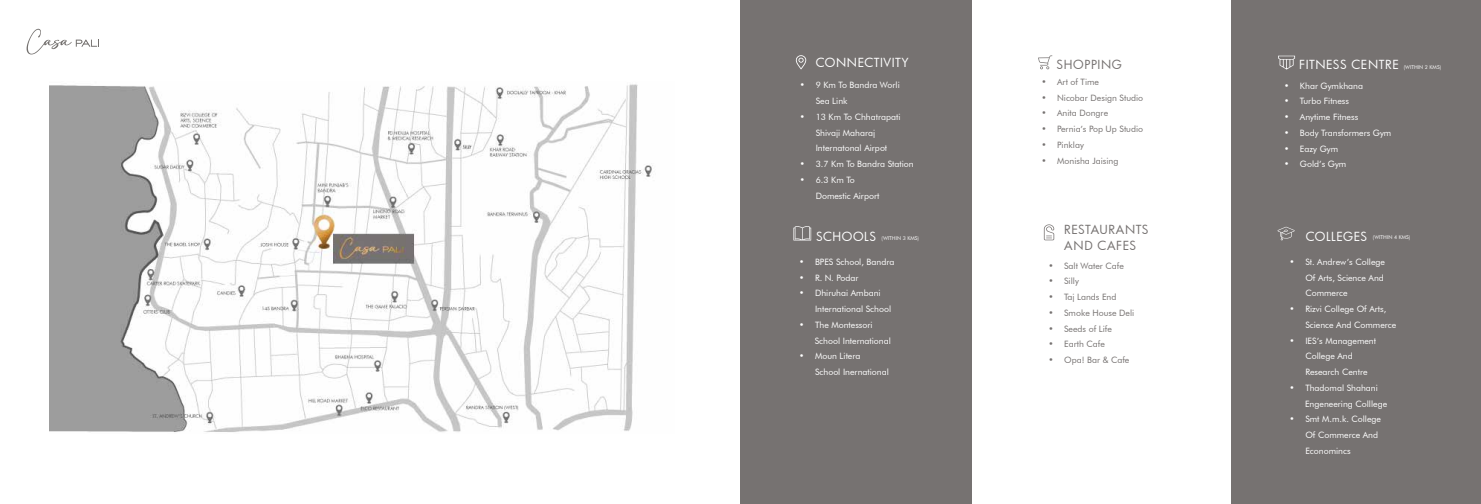
<style>
.page{position:relative;width:1481px;height:504px;background:#fff}
.page>*{position:absolute;margin:0;border:0;box-sizing:border-box;transform-origin:0 0}
.t1{font:12.25px "Futura";letter-spacing:.05em;color:#fff}
.t2{font:12.25px/15.8px "Futura";letter-spacing:.05em;color:#767271}
.t3{font:8.75px/15.8px "Futura BT";color:#fff}
.t4{font:8.75px "Futura BT";color:#767271}
.t5{font:5.25px "Futura BT";color:#fff}
.s1{font-family:"Futura"}
</style>
<div class="page">
<div style="left:740px;top:0;width:232px;height:504px;background:#767271"></div>
<div style="left:1231px;top:0;width:249px;height:504px;background:#767271"></div>
<svg style="left:1277px;top:227px;width:17px;height:13px"></svg>
<svg style="left:1278px;top:56px;width:17px;height:14px"></svg>
<svg style="left:795px;top:55px;width:11px;height:14px"></svg>
<svg style="left:793px;top:226px;width:18px;height:14px"></svg>
<svg style="left:1044px;top:224px;width:10px;height:16px"></svg>
<svg style="left:1038px;top:55px;width:14px;height:14px"></svg>
<svg style="left:27px;top:29px;width:72px;height:25px"></svg>
<img style="left:50px;top:84px;width:603px;height:348px">
<h1 class="t1" style="left:815px;top:54px;width:95px">CONNECTIVITY</h1>
<p class="t3" style="left:815px;top:77px;width:86px;text-indent:-16px"><span class="s1">•</span> 9 Km To Bandra Worli<br>Sea Link</p>
<p class="t3" style="left:815px;top:109px;width:86px;text-indent:-16px"><span class="s1">•</span> 13 Km To Chhatrapati<br>Shivaji Maharaj<br>Internatonal Airpot</p>
<p class="t3" style="left:800px;top:156px;width:115px"><span class="s1">•</span> 3.7 Km To Bandra Station</p>
<p class="t3" style="left:815px;top:172px;width:65px;text-indent:-16px"><span class="s1">•</span> 6.3 Km To<br>Domestic Airport</p>
<h1 class="t2" style="left:1056px;top:57px;width:67px">SHOPPING</h1>
<p class="t4" style="left:1041px;top:76px;width:59px"><span class="s1">•</span> Art of Time</p>
<p class="t4" style="left:1041px;top:92px;width:103px"><span class="s1">•</span> Nicobar Design Studio</p>
<p class="t4" style="left:1041px;top:108px;width:68px"><span class="s1">•</span> Anita Dongre</p>
<p class="t4" style="left:1041px;top:124px;width:103px"><span class="s1">•</span> Pernia’s Pop Up Studio</p>
<p class="t4" style="left:1041px;top:139px;width:44px"><span class="s1">•</span> Pinklay</p>
<p class="t4" style="left:1041px;top:155px;width:79px"><span class="s1">•</span> Monisha Jaising</p>
<h1 class="t1" style="left:1299px;top:57px;width:101px">FITNESS CENTRE</h1>
<p class="t3" style="left:1284px;top:77px;width:80px"><span class="s1">•</span> Khar Gymkhana</p>
<p class="t3" style="left:1284px;top:93px;width:66px"><span class="s1">•</span> Turbo Fitness</p>
<p class="t3" style="left:1284px;top:109px;width:75px"><span class="s1">•</span> Anytime Fitness</p>
<p class="t3" style="left:1284px;top:125px;width:109px"><span class="s1">•</span> Body Transformers Gym</p>
<p class="t3" style="left:1284px;top:140px;width:55px"><span class="s1">•</span> Eazy Gym</p>
<p class="t3" style="left:1284px;top:156px;width:64px"><span class="s1">•</span> Gold’s Gym</p>
<p class="t5" style="left:1403px;top:64px;width:39px">(WITHIN 2 KMS)</p>
<h1 class="t2" style="left:1064px;top:222px;width:86px">RESTAURANTS<br>AND CAFES</h1>
<h1 class="t1" style="left:816px;top:228px;width:62px">SCHOOLS</h1>
<p class="t5" style="left:1373px;top:234px;width:39px">(WITHIN 4 KMS)</p>
<h1 class="t1" style="left:1305px;top:228px;width:63px">COLLEGES</h1>
<p class="t5" style="left:881px;top:235px;width:39px">(WITHIN 3 KMS)</p>
<p class="t3" style="left:799px;top:254px;width:97px"><span class="s1">•</span> BPES School, Bandra</p>
<p class="t3" style="left:799px;top:270px;width:61px"><span class="s1">•</span> R. N. Podar</p>
<p class="t3" style="left:815px;top:285px;width:78px;text-indent:-16px"><span class="s1">•</span> Dhiruhai Ambani<br>International School</p>
<p class="t3" style="left:815px;top:317px;width:78px;text-indent:-15px"><span class="s1">•</span> The Montessori<br>School International</p>
<p class="t3" style="left:815px;top:348px;width:75px;text-indent:-16px"><span class="s1">•</span> Moun Litera<br>School Inernational</p>
<p class="t4" style="left:1048px;top:260px;width:77px"><span class="s1">•</span> Salt Water Cafe</p>
<p class="t4" style="left:1048px;top:276px;width:32px"><span class="s1">•</span> Silly</p>
<p class="t4" style="left:1048px;top:292px;width:70px"><span class="s1">•</span> Taj Lands End</p>
<p class="t4" style="left:1048px;top:307px;width:87px"><span class="s1">•</span> Smoke House Deli</p>
<p class="t4" style="left:1048px;top:323px;width:65px"><span class="s1">•</span> Seeds of Life</p>
<p class="t4" style="left:1048px;top:339px;width:58px"><span class="s1">•</span> Earth Cafe</p>
<p class="t4" style="left:1048px;top:355px;width:83px"><span class="s1">•</span> Opa! Bar &amp; Cafe</p>
<p class="t3" style="left:1305px;top:254px;width:81px;text-indent:-16px"><span class="s1">•</span> St. Andrew’s College<br>Of Arts, Science And<br>Commerce</p>
<p class="t3" style="left:1305px;top:301px;width:93px;text-indent:-16px"><span class="s1">•</span> Rizvi College Of Arts,<br>Science And Commerce</p>
<p class="t3" style="left:1305px;top:333px;width:72px;text-indent:-16px"><span class="s1">•</span> IES’s Management<br>College And<br>Research Centre</p>
<p class="t3" style="left:1305px;top:380px;width:84px;text-indent:-15px"><span class="s1">•</span> Thadomal Shahani<br>Engeneering Colllege</p>
<p class="t3" style="left:1305px;top:411px;width:77px;text-indent:-16px"><span class="s1">•</span> Smt M.m.k. College<br>Of Commerce And<br>Economincs</p>
</div>
